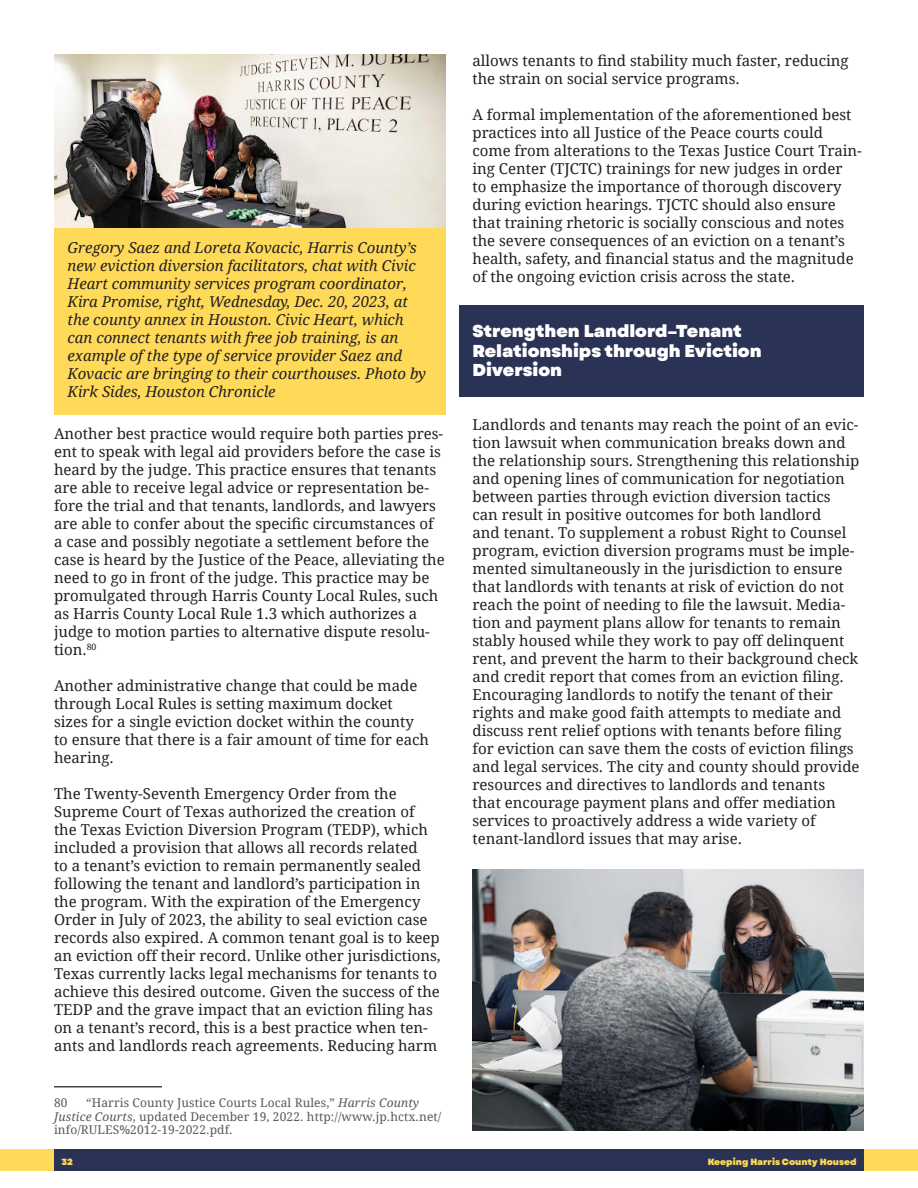
<style>
.page{position:relative;width:918px;height:1188px;background:#fff}
.page>*{position:absolute;margin:0;border:0;box-sizing:border-box;transform-origin:0 0}
.barrier_-_interior{font:800 17.25px/19.5px "Garet";color:#fff}
.t1{font:15px/18px "Droid Serif";color:#231f20}
.t2{font:italic 15px/18px "Droid Serif";color:#231f20}
.Footnotes{font:12px/13.5px "Droid Serif";letter-spacing:.01em;color:#585b5a}
.t3{font:800 9px "Garet";color:#ffda59}
.s1{font-style:italic}
</style>
<div class="page">
<div style="left:0;top:1149px;width:918px;height:22px;background:#ffda59"></div>
<div style="left:54px;top:1149px;width:810px;height:22px;background:#2a3255"></div>
<hr style="left:54px;top:1086px;width:108px;height:2px;background:#444">
<div style="left:459px;top:305px;width:405px;height:91px;background:#2a3255"></div>
<img style="left:54px;top:54px;width:392px;height:174px">
<div style="left:54px;top:228px;width:392px;height:187px;background:#ffda59"></div>
<img style="left:472px;top:870px;width:392px;height:260px">
<p class="t2" style="left:68px;top:239px;width:360px">Gregory Saez and Loreta Kovacic, Harris County’s new eviction diversion facilitators, chat with Civic Heart community services program coordinator, Kira Promise, right, Wednesday, Dec. 20, 2023, at the county annex in Houston. Civic Heart, which can connect tenants with free job training, is an example of the type of service provider Saez and Kovacic are bringing to their courthouses. Photo by Kirk Sides, Houston Chronicle</p>
<p class="t1" style="left:54px;top:424px;width:392px">Another best practice would require both parties pres&shy;ent to speak with legal aid providers before the case is heard by the judge. This practice ensures that tenants are able to receive legal advice or representation be&shy;fore the trial and that tenants, landlords, and lawyers are able to confer about the specific circumstances of a case and possibly negotiate a settlement before the case is heard by the Justice of the Peace, alleviating the need to go in front of the judge. This practice may be promulgated through Harris County Local Rules, such as Harris County Local Rule 1.3 which authorizes a judge to motion parties to alternative dispute resolu&shy;tion.<sup>80</sup></p>
<p class="t1" style="left:54px;top:676px;width:377px">Another administrative change that could be made through Local Rules is setting maximum docket sizes for a single eviction docket within the county to ensure that there is a fair amount of time for each hearing.</p>
<p class="t1" style="left:54px;top:784px;width:388px">The Twenty-Seventh Emergency Order from the Supreme Court of Texas authorized the creation of the Texas Eviction Diversion Program (TEDP), which included a provision that allows all records related<br>to a tenant’s eviction to remain permanently sealed following the tenant and landlord’s participation in the program. With the expiration of the Emergency Order in July of 2023, the ability to seal eviction case records also expired. A common tenant goal is to keep an eviction off their record. Unlike other jurisdictions, Texas currently lacks legal mechanisms for tenants to achieve this desired outcome. Given the success of the TEDP and the grave impact that an eviction filing has on a tenant’s record, this is a best practice when ten&shy;ants and landlords reach agreements. Reducing harm</p>
<p class="Footnotes" style="left:54px;top:1096px;width:389px;text-indent:32px">“Harris County Justice Courts Local Rules,” <span class="s1">Harris County<br>Justice Courts</span>, updated December 19, 2022. http://www.jp.hctx.net/ info/RULES%2012-19-2022.pdf.</p>
<p class="Footnotes" style="left:54px;top:1096px;width:15px">80</p>
<p class="t1" style="left:472px;top:51px;width:378px">allows tenants to find stability much faster, reducing the strain on social service programs.</p>
<p class="t1" style="left:472px;top:105px;width:391px">A formal implementation of the aforementioned best practices into all Justice of the Peace courts could come from alterations to the Texas Justice Court Train&shy;ing Center (TJCTC) trainings for new judges in order<br>to emphasize the importance of thorough discovery during eviction hearings. TJCTC should also ensure that training rhetoric is socially conscious and notes the severe consequences of an eviction on a tenant’s health, safety, and financial status and the magnitude of the ongoing eviction crisis across the state.</p>
<p class="barrier_-_interior" style="left:472px;top:322px;width:291px">Strengthen Landlord–Tenant<br>Relationships through Eviction<br>Diversion</p>
<p class="t1" style="left:472px;top:415px;width:389px">Landlords and tenants may reach the point of an evic&shy;tion lawsuit when communication breaks down and the relationship sours. Strengthening this relationship and opening lines of communication for negotiation between parties through eviction diversion tactics can result in positive outcomes for both landlord<br>and tenant. To supplement a robust Right to Counsel program, eviction diversion programs must be imple&shy;mented simultaneously in the jurisdiction to ensure that landlords with tenants at risk of eviction do not reach the point of needing to file the lawsuit. Media&shy;tion and payment plans allow for tenants to remain stably housed while they work to pay off delinquent rent, and prevent the harm to their background check and credit report that comes from an eviction filing.<br>Encouraging landlords to notify the tenant of their rights and make good faith attempts to mediate and discuss rent relief options with tenants before filing for eviction can save them the costs of eviction filings and legal services. The city and county should provide resources and directives to landlords and tenants<br>that encourage payment plans and offer mediation services to proactively address a wide variety of tenant-landlord issues that may arise.</p>
<p class="t3" style="left:62px;top:1156px;width:13px">32</p>
<p class="t3" style="left:708px;top:1156px;width:150px">Keeping Harris County Housed</p>
</div>
